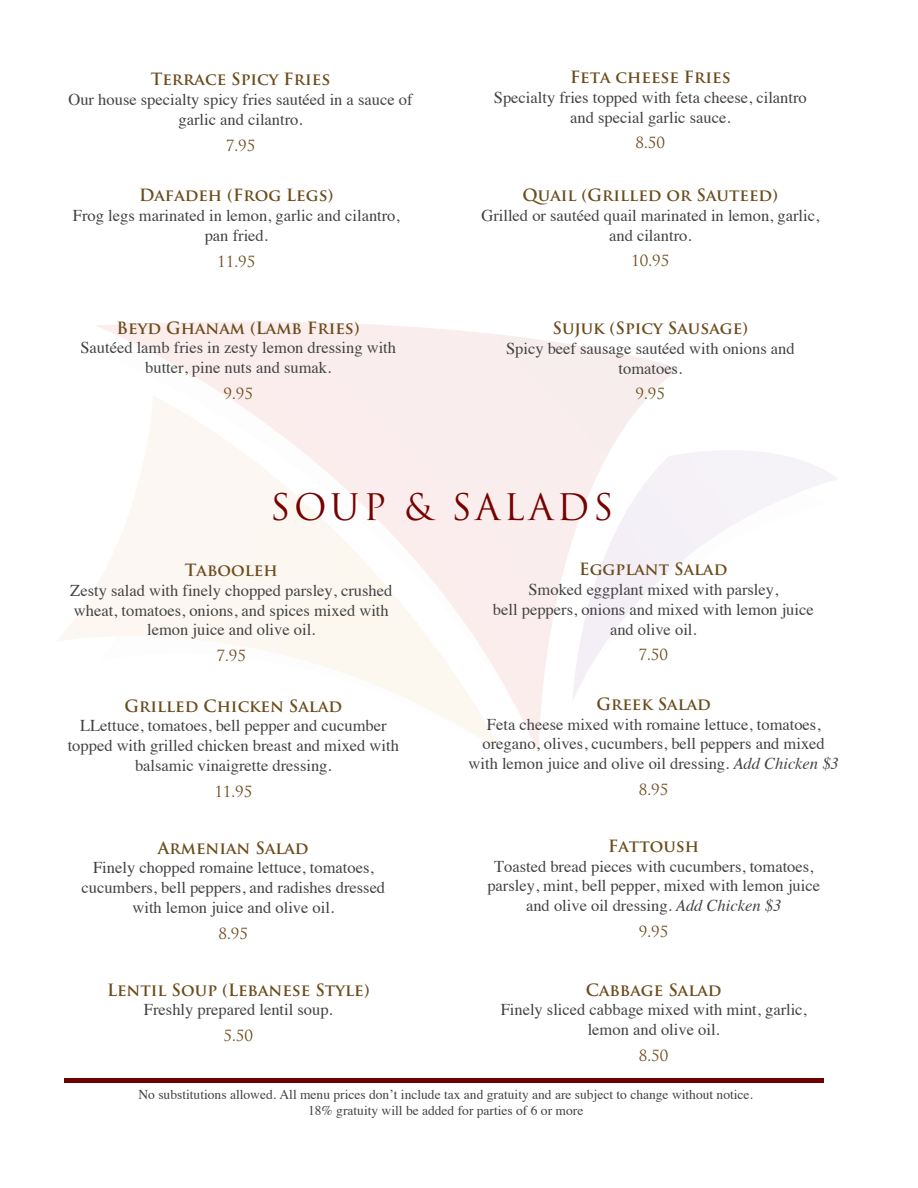
<style>
.page{position:relative;width:918px;height:1188px;background:#fff}
.page>*{position:absolute;margin:0;border:0;box-sizing:border-box;transform-origin:0 0}
.t1{font:35.7px "Trajan Pro";letter-spacing:.1em;color:#760200}
.t2{font:16.5px/19.8px "Times";color:#414243;text-align:center}
.t3{font:15px "Trajan Pro";color:#6c4c1c}
.t4{font:13.5px/16.2px "Times";color:#414243;text-align:center}
.s1{font-family:"Trajan Pro";font-weight:700;color:#6c4c1c}
.s2{font-style:italic}
</style>
<div class="page">
<svg style="left:56px;top:589px;width:39px;height:53px"></svg>
<svg style="left:95px;top:322px;width:584px;height:430px"></svg>
<svg style="left:572px;top:450px;width:266px;height:252px"></svg>
<div style="left:64px;top:1078px;width:760px;height:5px;background:#6c0200"></div>
<p class="t2" style="left:68px;top:69px;width:346px"><span class="s1">Terrace Spicy Fries<br></span>Our house specialty spicy fries sautéed in a sauce of garlic and cilantro.</p>
<p class="t3" style="left:226px;top:136px;width:31px">7.95</p>
<p class="t2" style="left:73px;top:185px;width:328px"><span class="s1">Dafadeh (Frog Legs)<br></span>Frog legs marinated in lemon, garlic and cilantro, pan fried.</p>
<p class="t3" style="left:217px;top:252px;width:40px">11.95</p>
<p class="t2" style="left:80px;top:317px;width:317px"><span class="s1">Beyd Ghanam (Lamb Fries)<br></span>Sautéed lamb fries in zesty lemon dressing with butter, pine nuts and sumak.</p>
<p class="t3" style="left:223px;top:384px;width:31px">9.95</p>
<p class="t2" style="left:494px;top:66px;width:314px"><span class="s1">Feta cheese Fries<br></span>Specialty fries topped with feta cheese, cilantro and special garlic sauce.</p>
<p class="t3" style="left:636px;top:133px;width:31px">8.50</p>
<p class="t2" style="left:481px;top:184px;width:339px"><span class="s1">Quail (Grilled or Sauteed)<br></span>Grilled or sautéed quail marinated in lemon, garlic, and cilantro.</p>
<p class="t3" style="left:631px;top:251px;width:40px">10.95</p>
<p class="t2" style="left:506px;top:317px;width:290px"><span class="s1">Sujuk (Spicy Sausage)<br></span>Spicy beef sausage sautéed with onions and tomatoes.</p>
<p class="t3" style="left:636px;top:384px;width:31px">9.95</p>
<p class="t1" style="left:270px;top:484px;width:345px">SOUP &amp; SALADS</p>
<p class="t2" style="left:70px;top:559px;width:324px"><span class="s1">Tabooleh<br></span>Zesty salad with finely chopped parsley, crushed wheat, tomatoes, onions, and spices mixed with lemon juice and olive oil.</p>
<p class="t3" style="left:217px;top:646px;width:31px">7.95</p>
<p class="t2" style="left:68px;top:695px;width:333px"><span class="s1">Grilled Chicken Salad<br></span>LLettuce, tomatoes, bell pepper and cucumber topped with grilled chicken breast and mixed with balsamic vinaigrette dressing.</p>
<p class="t3" style="left:214px;top:782px;width:40px">11.95</p>
<p class="t2" style="left:81px;top:837px;width:305px"><span class="s1">Armenian Salad<br></span>Finely chopped romaine lettuce, tomatoes, cucumbers, bell peppers, and radishes dressed with lemon juice and olive oil.</p>
<p class="t3" style="left:219px;top:924px;width:31px">8.95</p>
<p class="t2" style="left:107px;top:979px;width:264px"><span class="s1">Lentil Soup (Lebanese Style)<br></span>Freshly prepared lentil soup.</p>
<p class="t3" style="left:224px;top:1026px;width:31px">5.50</p>
<p class="t2" style="left:493px;top:559px;width:322px"><span class="s1">Eggplant Salad<br></span>Smoked eggplant mixed with parsley,<br>bell peppers, onions and mixed with lemon juice and olive oil.</p>
<p class="t3" style="left:639px;top:645px;width:31px">7.50</p>
<p class="t2" style="left:469px;top:693px;width:372px"><span class="s1">Greek Salad<br></span>Feta cheese mixed with romaine lettuce, tomatoes, oregano, olives, cucumbers, bell peppers and mixed with lemon juice and olive oil dressing. <span class="s2">Add Chicken $3</span></p>
<p class="t3" style="left:639px;top:780px;width:31px">8.95</p>
<p class="t2" style="left:487px;top:835px;width:334px"><span class="s1">Fattoush<br></span>Toasted bread pieces with cucumbers, tomatoes, parsley, mint, bell pepper, mixed with lemon juice and olive oil dressing. <span class="s2">Add Chicken $3</span></p>
<p class="t3" style="left:639px;top:922px;width:31px">9.95</p>
<p class="t2" style="left:501px;top:979px;width:308px"><span class="s1">Cabbage Salad<br></span>Finely sliced cabbage mixed with mint, garlic, lemon and olive oil.</p>
<p class="t3" style="left:639px;top:1046px;width:31px">8.50</p>
<p class="t4" style="left:139px;top:1085px;width:616px">No substitutions allowed. All menu prices don’t include tax and gratuity and are subject to change without notice.<br>18% gratuity will be added for parties of 6 or more</p>
</div>
